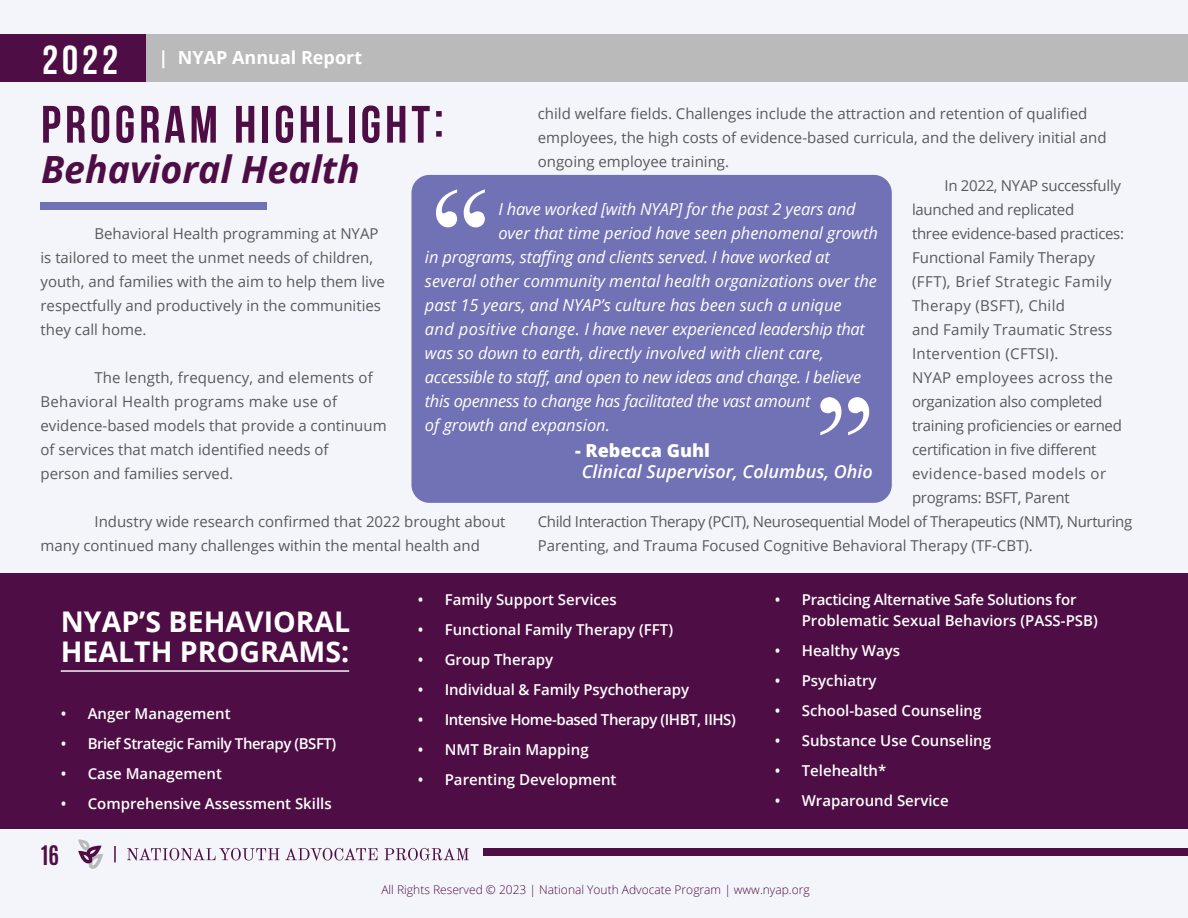
<style>
.page{position:relative;width:1188px;height:918px;background:#f4f5fa}
.page>*{position:absolute;margin:0;border:0;box-sizing:border-box;transform-origin:0 0}
.t1{font:700 52.5px "Bebas Neue";letter-spacing:.075em;color:#4e0d44}
.t2{font:700 40.5px "Bebas Neue";color:#fff}
.t3{font:italic 700 37.5px "Open Sans";color:#4e0d44}
.t4{font:700 28.5px "Open Sans";color:#fff}
.t5{font:700 22.5px "Antonio";color:#4e0d44}
.t6{font:italic 600 18px/21px "Open Sans";color:#fff}
.t7{font:700 18px "Open Sans";color:#fff}
.t8{font:italic 16.5px "Open Sans";color:#fff}
.t9{font:italic 16.5px/24px "Open Sans";letter-spacing:-.02em;color:#fff}
.t10{font:15px/24px "Open Sans";color:#58595b}
.t11{font:600 15px/21px "Open Sans";color:#fff}
.t12{font:15px "Open Sans";letter-spacing:-.02em;color:#58595b}
.t13{font:15px "Open Sans";letter-spacing:-.025em;color:#58595b}
.t14{font:600 15px "Open Sans";letter-spacing:-.03em;color:#fff}
.t15{font:15px "Open Sans";letter-spacing:.02em;color:#58595b}
.t16{font:15px "Open Sans";letter-spacing:.03em;color:#58595b}
.t17{font:300 12px "Open Sans";color:#4e0d44}
.s1{font-weight:800;font-style:normal}
</style>
<div class="page">
<div style="left:128px;top:35px;width:1060px;height:47px;background:#bababa"></div>
<div style="left:483px;top:848px;width:705px;height:8px;background:#4e0d44"></div>
<div style="left:0;top:35px;width:146px;height:47px;background:#4e0d44"></div>
<svg style="left:114px;top:846px;width:2px;height:16px"></svg>
<svg style="left:78px;top:839px;width:25px;height:30px"></svg>
<svg style="left:127px;top:848px;width:251px;height:12px"></svg>
<svg style="left:385px;top:848px;width:84px;height:12px"></svg>
<div style="left:0;top:573px;width:1188px;height:256px;background:#4e0d44"></div>
<div style="left:40px;top:202px;width:227px;height:8px;background:#7171b5"></div>
<hr style="left:61px;top:670px;width:288px;height:2px;background:#fff">
<div style="left:411px;top:175px;width:481px;height:328px;background:#7171b5;border-radius:18px"></div>
<svg style="left:436px;top:189px;width:49px;height:38px"></svg>
<svg style="left:820px;top:397px;width:49px;height:38px"></svg>
<h2 class="t2" style="left:42px;top:37px;width:78px">2022</h2>
<p class="t1" style="left:41px;top:96px;width:404px">PROGRAM HIGHLIGHT:</p>
<p class="t3" style="left:41px;top:143px;width:320px">Behavioral Health</p>
<p class="t7" style="left:159px;top:45px;width:205px">| NYAP Annual Report</p>
<p class="t10" style="left:538px;top:101px;width:570px">child welfare fields. Challenges include the attraction and retention of qualified employees, the high costs of evidence-based curricula, and the delivery initial and ongoing employee training.</p>
<p class="t10" style="left:912px;top:173px;width:214px;text-indent:32px">In 2022, NYAP successfully launched and replicated<br>three evidence-based practices:<br>Functional Family Therapy (FFT), Brief Strategic Family<br>Therapy (BSFT), Child<br>and Family Traumatic Stress</p>
<p class="t15" style="left:912px;top:344px;width:148px">Intervention (CFTSI).</p>
<p class="t15" style="left:912px;top:368px;width:202px">NYAP employees across the</p>
<p class="t12" style="left:912px;top:392px;width:192px">organization also completed</p>
<p class="t12" style="left:912px;top:416px;width:211px">training proficiencies or earned</p>
<p class="t12" style="left:912px;top:440px;width:186px">certification in five different</p>
<p class="t16" style="left:912px;top:464px;width:196px">evidence-based models or</p>
<p class="t12" style="left:912px;top:488px;width:159px">programs: BSFT, Parent</p>
<p class="t13" style="left:538px;top:512px;width:596px">Child Interaction Therapy (PCIT), Neurosequential Model of Therapeutics (NMT), Nurturing</p>
<p class="t10" style="left:538px;top:533px;width:496px">Parenting, and Trauma Focused Cognitive Behavioral Therapy (TF-CBT).</p>
<p class="t8" style="left:498px;top:198px;width:359px">I have worked [with NYAP] for the past 2 years and</p>
<p class="t8" style="left:498px;top:222px;width:381px">over that time period have seen phenomenal growth</p>
<p class="t8" style="left:425px;top:246px;width:406px">in programs, staffing and clients served. I have worked at</p>
<p class="t8" style="left:425px;top:270px;width:454px">several other community mental health organizations over the</p>
<p class="t8" style="left:425px;top:294px;width:418px">past 15 years, and NYAP’s culture has been such a unique</p>
<p class="t9" style="left:425px;top:317px;width:441px">and positive change. I have never experienced leadership that was so down to earth, directly involved with client care, accessible to staff, and open to new ideas and change. I believe this openness to change has facilitated the vast amount<br>of growth and expansion.</p>
<p class="t6" style="left:582px;top:440px;width:292px;text-indent:-7px"><span class="s1">- Rebecca Guhl<br></span>Clinical Supervisor, Columbus, Ohio</p>
<p class="t10" style="left:40px;top:221px;width:346px;text-indent:54px">Behavioral Health programming at NYAP is tailored to meet the unmet needs of children, youth, and families with the aim to help them live respectfully and productively in the communities they call home.</p>
<p class="t10" style="left:40px;top:365px;width:348px;text-indent:54px">The length, frequency, and elements of Behavioral Health programs make use of evidence-based models that provide a continuum of services that match identified needs of<br>person and families served.</p>
<p class="t10" style="left:40px;top:509px;width:467px;text-indent:54px">Industry wide research confirmed that 2022 brought about many continued many challenges within the mental health and</p>
<p class="t4" style="left:61px;top:602px;width:291px">NYAP’S BEHAVIORAL</p>
<p class="t4" style="left:61px;top:632px;width:290px">HEALTH PROGRAMS:</p>
<p class="t11" style="left:61px;top:703px;width:171px">• Anger Management</p>
<p class="t14" style="left:61px;top:733px;width:277px">• Brief Strategic Family Therapy (BSFT)</p>
<p class="t11" style="left:61px;top:763px;width:163px">• Case Management</p>
<p class="t11" style="left:61px;top:793px;width:272px">• Comprehensive Assessment Skills</p>
<h3 class="t5" style="left:41px;top:838px;width:19px">16</h3>
<p class="t11" style="left:418px;top:589px;width:201px">• Family Support Services</p>
<p class="t11" style="left:418px;top:619px;width:257px">• Functional Family Therapy (FFT)</p>
<p class="t11" style="left:418px;top:649px;width:137px">• Group Therapy</p>
<p class="t11" style="left:418px;top:679px;width:273px">• Individual &amp; Family Psychotherapy</p>
<p class="t14" style="left:418px;top:709px;width:320px">• Intensive Home-based Therapy (IHBT, IIHS)</p>
<p class="t11" style="left:418px;top:739px;width:172px">• NMT Brain Mapping</p>
<p class="t11" style="left:418px;top:769px;width:200px">• Parenting Development</p>
<p class="t11" style="left:802px;top:589px;width:298px;text-indent:-27px">• Practicing Alternative Safe Solutions for<br>Problematic Sexual Behaviors (PASS-PSB)</p>
<p class="t11" style="left:775px;top:640px;width:127px">• Healthy Ways</p>
<p class="t11" style="left:775px;top:670px;width:103px">• Psychiatry</p>
<p class="t11" style="left:775px;top:700px;width:208px">• School-based Counseling</p>
<p class="t11" style="left:775px;top:730px;width:218px">• Substance Use Counseling</p>
<p class="t11" style="left:775px;top:760px;width:113px">• Telehealth*</p>
<p class="t11" style="left:775px;top:790px;width:175px">• Wraparound Service</p>
<p class="t17" style="left:381px;top:882px;width:430px">All Rights Reserved © 2023 | National Youth Advocate Program | www.nyap.org</p>
</div>
